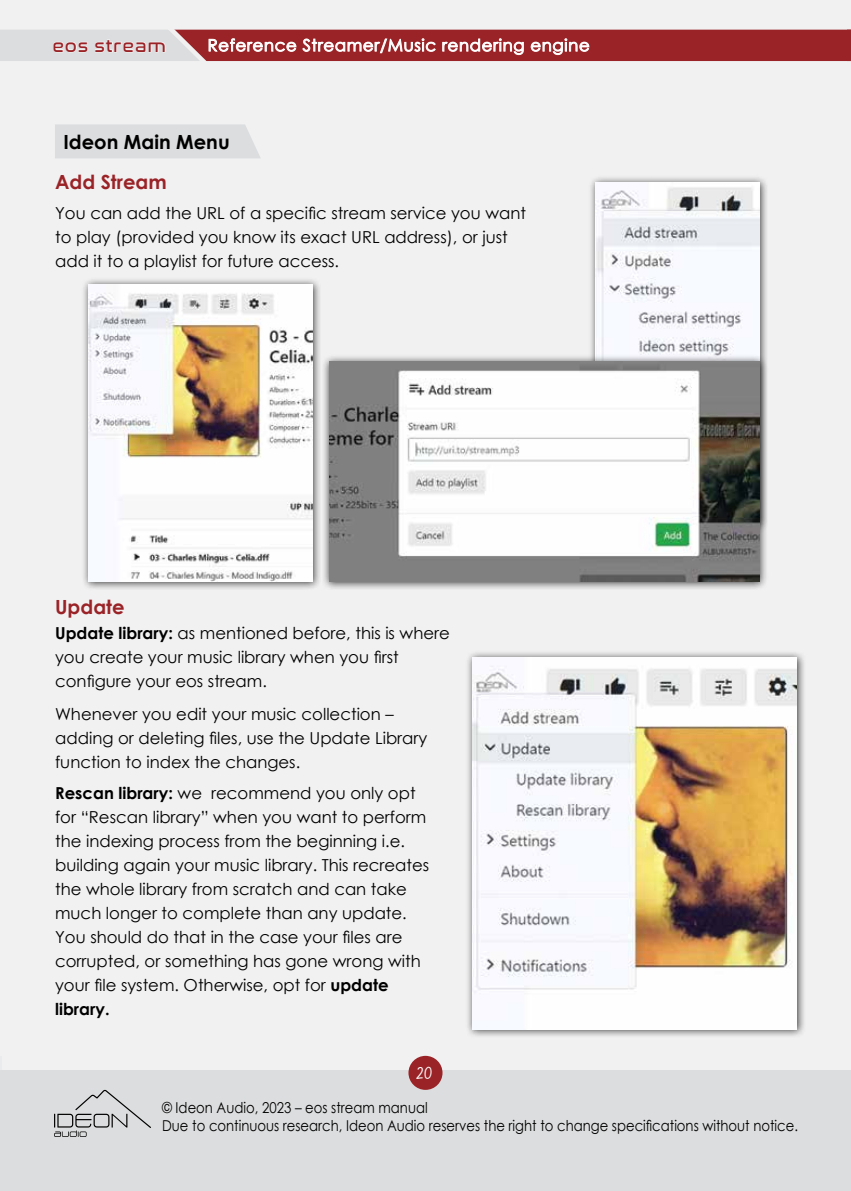
<style>
.page{position:relative;width:851px;height:1191px;background:#fff}
.page>*{position:absolute;margin:0;border:0;box-sizing:border-box;transform-origin:0 0}
.t1{font:700 19.5px "Century Gothic";color:#9a2327}
.t2{font:700 19.5px "Century Gothic";color:#000}
.t3{font:18px "Nasalization Rg";letter-spacing:.04em;color:#9a2327}
.t4{font:18px "Gunny Manual";color:#fff}
.t5{font:16.5px/24px "Century Gothic";color:#000}
.t6{font:16.5px "Century Gothic";letter-spacing:.04em;color:#fff}
.t7{font:15px/18px "Century Gothic";color:#000;scale:.88 1}
.s1{font-weight:700}
</style>
<div class="page">
<div style="left:0;top:0;width:850px;height:1191px;background:#f1f1f2"></div>
<div style="left:0;top:1069px;width:850px;height:122px;background:#dcddde"></div>
<svg style="left:54px;top:1089px;width:97px;height:48px"></svg>
<div style="left:408px;top:1055px;width:34px;height:34px;background:#9a2327;border-radius:50%"></div>
<svg style="left:0;top:29px;width:850px;height:33px;background:#b36467"></svg>
<div style="left:55px;top:124px;width:205px;height:34px;background:#dcddde"></div>
<div style="left:588px;top:175px;width:180px;height:358px;background:#000;opacity:.75"></div>
<img style="left:595px;top:182px;width:164px;height:172px">
<div style="left:81px;top:277px;width:241px;height:313px;background:#000;opacity:.75"></div>
<img style="left:89px;top:284px;width:224px;height:297px">
<div style="left:465px;top:650px;width:340px;height:388px;background:#000;opacity:.75"></div>
<img style="left:472px;top:657px;width:324px;height:372px">
<div style="left:321px;top:354px;width:447px;height:236px;background:#000;opacity:.75"></div>
<img style="left:329px;top:362px;width:430px;height:219px">
<p class="t3" style="left:52px;top:29px;width:115px">eos stream</p>
<p class="t6" style="left:207px;top:34px;width:383px">Reference Streamer/Music rendering engine</p>
<p class="t2" style="left:63px;top:127px;width:168px">Ideon Main Menu</p>
<p class="t1" style="left:55px;top:167px;width:113px">Add Stream</p>
<p class="t5" style="left:55px;top:200px;width:472px">You can add the URL of a specific stream service you want to play (provided you know its exact URL address), or just add it to a playlist for future access.</p>
<p class="t1" style="left:55px;top:592px;width:71px">Update</p>
<p class="t5" style="left:55px;top:621px;width:396px"><span class="s1">Update library:</span> as mentioned before, this is where you create your music library when you first configure your eos stream.</p>
<p class="t5" style="left:55px;top:701px;width:373px">Whenever you edit your music collection – adding or deleting files, use the Update Library function to index the changes.</p>
<p class="t5" style="left:55px;top:780px;width:375px"><span class="s1">Rescan library:</span> we recommend you only opt for “Rescan library” when you want to perform the indexing process from the beginning i.e. building again your music library. This recreates the whole library from scratch and can take much longer to complete than any update.<br>You should do that in the case your files are corrupted, or something has gone wrong with your file system. Otherwise, opt for <span class="s1">update library.</span></p>
<p class="t4" style="left:416px;top:1061px;width:18px">20</p>
<p class="t7" style="left:162px;top:1098px;width:724px">© Ideon Audio, 2023 – eos stream manual<br>Due to continuous research, Ideon Audio reserves the right to change specifications without notice.</p>
</div>
